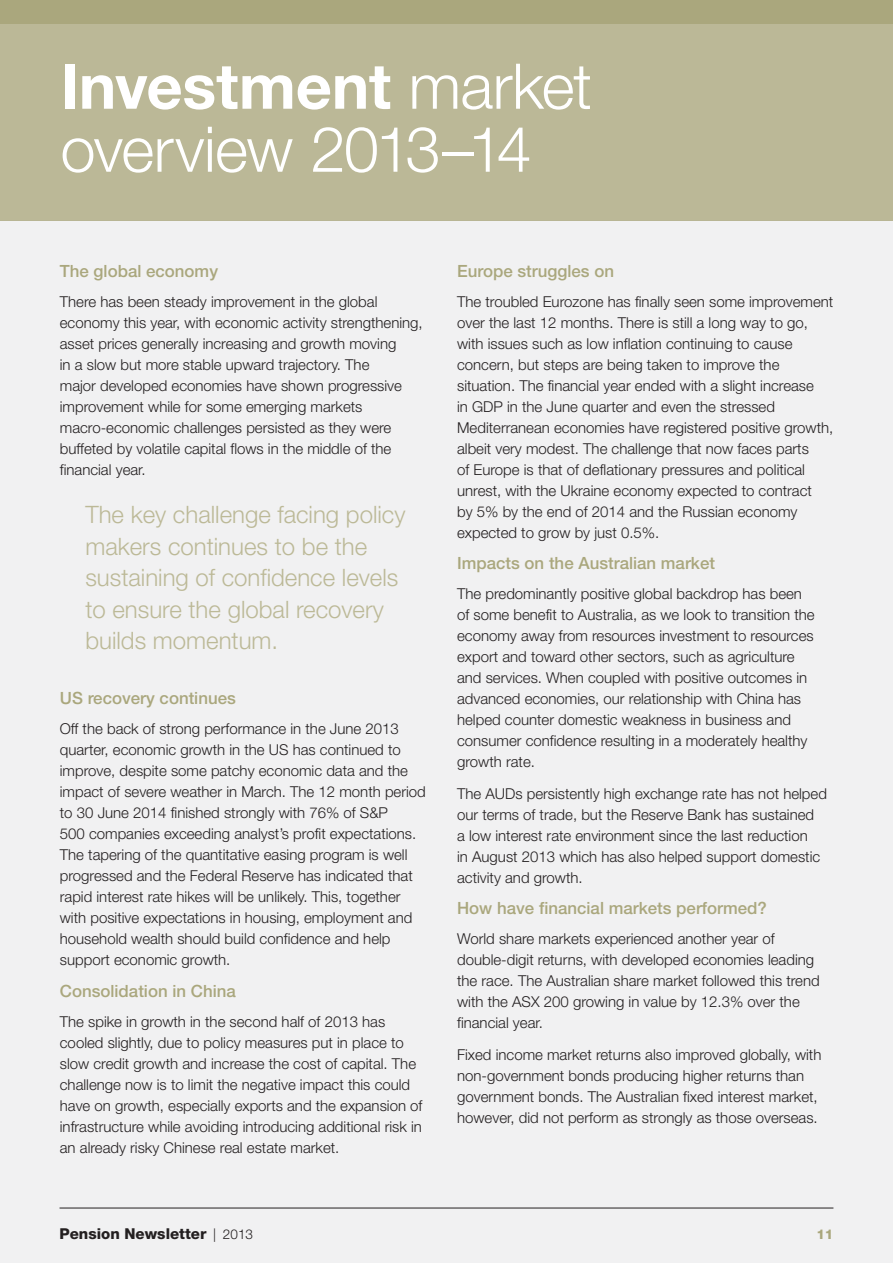
<style>
.page{position:relative;width:893px;height:1263px;background:#fff}
.page>*{position:absolute;margin:0;border:0;box-sizing:border-box;transform-origin:0 0}
.t1{font:300 63px/63px "Helvetica Neue LT Std";letter-spacing:-.025em;color:#fff}
.t2{font:300 24px/31.5px "Helvetica Neue LT Std";color:#bcb997}
.t3{font:500 16.8px "Helvetica Neue LT Std";color:#aaa77d}
.t4{font:300 15px/21px "Helvetica Neue LT Std";color:#231f20}
.t5{font:800 15px "Helvetica Neue LT Std";color:#231f20}
.t6{font:800 13.5px "Helvetica Neue LT Std";color:#aaa77d}
.s1{font-weight:700}
.s2{font-weight:300;font-size:13.5px}
</style>
<div class="page">
<div style="left:0;top:0;width:893px;height:24px;background:#aaa77d"></div>
<div style="left:0;top:220px;width:893px;height:1043px;background:#f1f1f2"></div>
<hr style="left:60px;top:1208px;width:773px;height:1px;background:#231f20">
<div style="left:0;top:24px;width:893px;height:196px;background:#bbb897"></div>
<h1 class="t1" style="left:60px;top:53px;width:533px"><span class="s1">Investment</span> market overview 2013–14</h1>
<p class="t3" style="left:60px;top:261px;width:160px">The global economy</p>
<p class="t4" style="left:60px;top:291px;width:364px">There has been steady improvement in the global economy this year, with economic activity strengthening, asset prices generally increasing and growth moving<br>in a slow but more stable upward trajectory. The<br>major developed economies have shown progressive improvement while for some emerging markets macro‑economic challenges persisted as they were buffeted by volatile capital flows in the middle of the financial year.</p>
<h2 class="t2" style="left:85px;top:499px;width:322px">The key challenge facing policy makers continues to be the sustaining of confidence levels to ensure the global recovery builds momentum.</h2>
<p class="t3" style="left:60px;top:688px;width:178px">US recovery continues</p>
<p class="t4" style="left:60px;top:718px;width:367px">Off the back of strong performance in the June 2013 quarter, economic growth in the US has continued to improve, despite some patchy economic data and the impact of severe weather in March. The 12 month period to 30 June 2014 finished strongly with 76% of S&amp;P<br>500 companies exceeding analyst’s profit expectations.<br>The tapering of the quantitative easing program is well progressed and the Federal Reserve has indicated that rapid interest rate hikes will be unlikely. This, together with positive expectations in housing, employment and household wealth should build confidence and help support economic growth.</p>
<p class="t3" style="left:60px;top:981px;width:177px">Consolidation in China</p>
<p class="t4" style="left:60px;top:1011px;width:364px">The spike in growth in the second half of 2013 has cooled slightly, due to policy measures put in place to slow credit growth and increase the cost of capital. The challenge now is to limit the negative impact this could have on growth, especially exports and the expansion of infrastructure while avoiding introducing additional risk in an already risky Chinese real estate market.</p>
<p class="t3" style="left:457px;top:261px;width:158px">Europe struggles on</p>
<p class="t4" style="left:457px;top:291px;width:378px">The troubled Eurozone has finally seen some improvement over the last 12 months. There is still a long way to go, with issues such as low inflation continuing to cause concern, but steps are being taken to improve the situation. The financial year ended with a slight increase<br>in GDP in the June quarter and even the stressed Mediterranean economies have registered positive growth, albeit very modest. The challenge that now faces parts<br>of Europe is that of deflationary pressures and political unrest, with the Ukraine economy expected to contract<br>by 5% by the end of 2014 and the Russian economy expected to grow by just 0.5%.</p>
<p class="t3" style="left:457px;top:553px;width:259px">Impacts on the Australian market</p>
<p class="t4" style="left:457px;top:583px;width:359px">The predominantly positive global backdrop has been of some benefit to Australia, as we look to transition the economy away from resources investment to resources export and toward other sectors, such as agriculture and services. When coupled with positive outcomes in advanced economies, our relationship with China has helped counter domestic weakness in business and consumer confidence resulting in a moderately healthy growth rate.</p>
<p class="t4" style="left:457px;top:783px;width:371px">The AUDs persistently high exchange rate has not helped our terms of trade, but the Reserve Bank has sustained<br>a low interest rate environment since the last reduction<br>in August 2013 which has also helped support domestic activity and growth.</p>
<p class="t3" style="left:457px;top:898px;width:311px">How have financial markets performed?</p>
<p class="t4" style="left:457px;top:928px;width:364px">World share markets experienced another year of double‑digit returns, with developed economies leading the race. The Australian share market followed this trend with the ASX 200 growing in value by 12.3% over the financial year.</p>
<p class="t4" style="left:457px;top:1044px;width:366px">Fixed income market returns also improved globally, with non-government bonds producing higher returns than government bonds. The Australian fixed interest market, however, did not perform as strongly as those overseas.</p>
<p class="t5" style="left:60px;top:1225px;width:195px">Pension Newsletter <span class="s2">| 2013</span></p>
<p class="t6" style="left:816px;top:1226px;width:19px">11</p>
</div>
